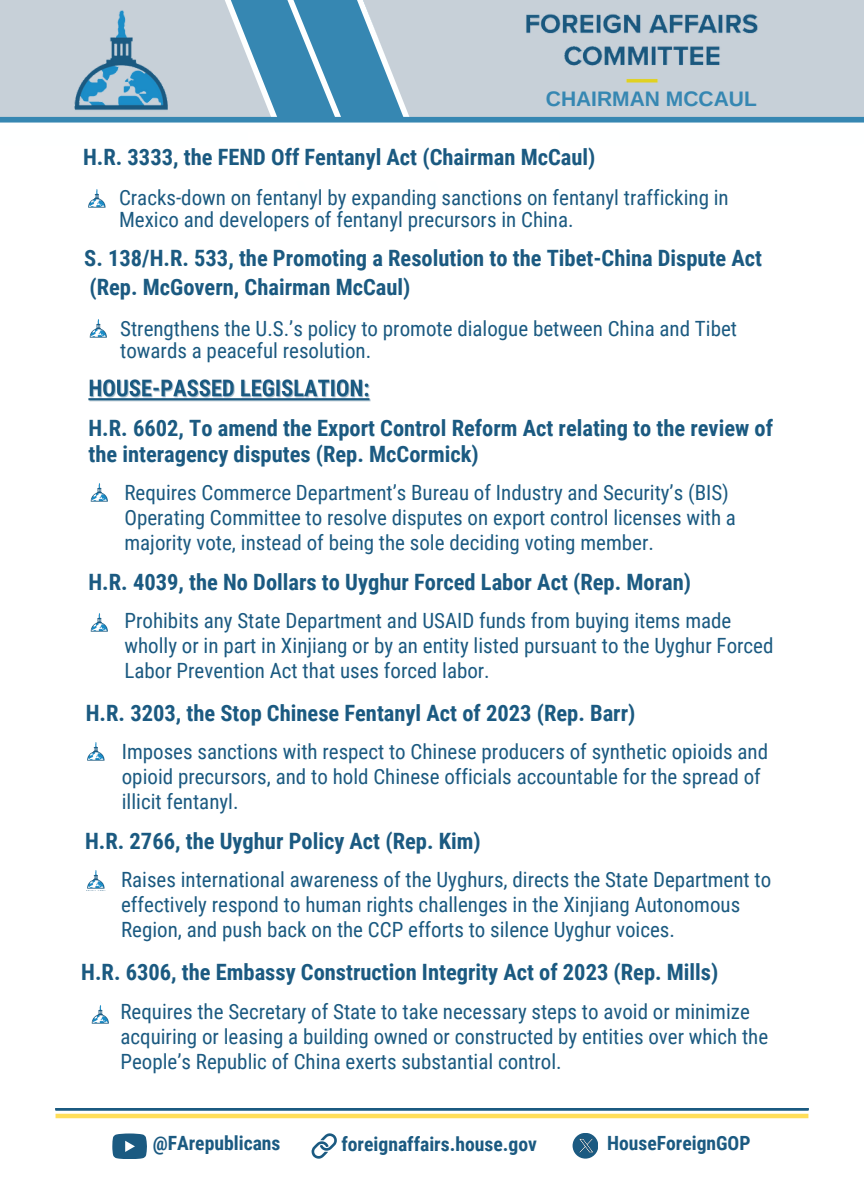
<style>
.page{position:relative;width:864px;height:1188px;background:#fff}
.page>*{position:absolute;margin:0;border:0;box-sizing:border-box;transform-origin:0 0}
.t1{font:700 22.5px/26px "Roboto Condensed";color:#1b5a81}
.t2{font:21px/25px "Roboto Condensed";color:#1b5a81}
.t3{font:700 21px "Arimo";color:#3687b2}
.t4{font:700 19.65px "Roboto Condensed";color:#1b5a81}
</style>
<div class="page">
<div style="left:357px;top:0;width:507px;height:129px;background:#c7d0d8"></div>
<img style="left:526px;top:14px;width:232px;height:69px">
<img style="left:0;top:0;width:199px;height:117px">
<svg style="left:199px;top:0;width:249px;height:117px"></svg>
<div style="left:5px;top:118px;width:851px;height:27px;background:#feffff"></div>
<div style="left:0;top:117px;width:864px;height:6px;background:#3687b2"></div>
<hr style="left:56px;top:1108px;width:752px;height:2px;background:#1b5a81">
<hr style="left:56px;top:1114px;width:752px;height:4px;background:#ffde59">
<svg style="left:112px;top:1133px;width:35px;height:26px"></svg>
<img style="left:573px;top:1133px;width:25px;height:26px">
<svg style="left:311px;top:1133px;width:26px;height:26px"></svg>
<img style="left:88px;top:379px;width:283px;height:23px">
<img style="left:90px;top:483px;width:18px;height:19px">
<img style="left:90px;top:613px;width:18px;height:19px">
<img style="left:87px;top:742px;width:18px;height:19px">
<img style="left:87px;top:870px;width:18px;height:19px">
<img style="left:88px;top:189px;width:18px;height:19px">
<img style="left:89px;top:319px;width:18px;height:19px">
<img style="left:91px;top:1005px;width:18px;height:19px">
<h3 class="t3" style="left:546px;top:87px;width:213px">CHAIRMAN MCCAUL</h3>
<p class="t1" style="left:83px;top:144px;width:514px">H.R. 3333, the FEND Off Fentanyl Act (Chairman McCaul)</p>
<p class="t2" style="left:119px;top:187px;width:611px;line-height:22px">Cracks-down on fentanyl by expanding sanctions on fentanyl trafficking in<br>Mexico and developers of fentanyl precursors in China.</p>
<p class="t1" style="left:84px;top:244px;width:679px;line-height:29px">S. 138/H.R. 533, the Promoting a Resolution to the Tibet-China Dispute Act (Rep. McGovern, Chairman McCaul)</p>
<p class="t2" style="left:120px;top:317px;width:618px;line-height:22px">Strengthens the U.S.’s policy to promote dialogue between China and Tibet towards a peaceful resolution.</p>
<h2 class="t1" style="left:89px;top:416px;width:686px">H.R. 6602, To amend the Export Control Reform Act relating to the review of the interagency disputes (Rep. McCormick)</h2>
<p class="t2" style="left:124px;top:481px;width:613px">Requires Commerce Department’s Bureau of Industry and Security’s (BIS)<br>Operating Committee to resolve disputes on export control licenses with a majority vote, instead of being the sole deciding voting member.</p>
<h2 class="t1" style="left:89px;top:570px;width:604px">H.R. 4039, the No Dollars to Uyghur Forced Labor Act (Rep. Moran)</h2>
<p class="t2" style="left:125px;top:609px;width:651px">Prohibits any State Department and USAID funds from buying items made wholly or in part in Xinjiang or by an entity listed pursuant to the Uyghur Forced<br>Labor Prevention Act that uses forced labor.</p>
<h2 class="t1" style="left:86px;top:700px;width:551px">H.R. 3203, the Stop Chinese Fentanyl Act of 2023 (Rep. Barr)</h2>
<p class="t2" style="left:122px;top:739px;width:648px">Imposes sanctions with respect to Chinese producers of synthetic opioids and opioid precursors, and to hold Chinese officials accountable for the spread of illicit fentanyl.</p>
<h2 class="t1" style="left:85px;top:828px;width:397px">H.R. 2766, the Uyghur Policy Act (Rep. Kim)</h2>
<p class="t2" style="left:121px;top:867px;width:652px">Raises international awareness of the Uyghurs, directs the State Department to effectively respond to human rights challenges in the Xinjiang Autonomous<br>Region, and push back on the CCP efforts to silence Uyghur voices.</p>
<h2 class="t1" style="left:81px;top:959px;width:639px">H.R. 6306, the Embassy Construction Integrity Act of 2023 (Rep. Mills)</h2>
<h2 class="t2" style="left:120px;top:999px;width:649px">Requires the Secretary of State to take necessary steps to avoid or minimize acquiring or leasing a building owned or constructed by entities over which the<br>People’s Republic of China exerts substantial control.</h2>
<p class="t4" style="left:153px;top:1132px;width:129px">@FArepublicans</p>
<h2 class="t4" style="left:341px;top:1133px;width:197px">foreignaffairs.house.gov</h2>
<p class="t4" style="left:607px;top:1132px;width:145px">HouseForeignGOP</p>
</div>
